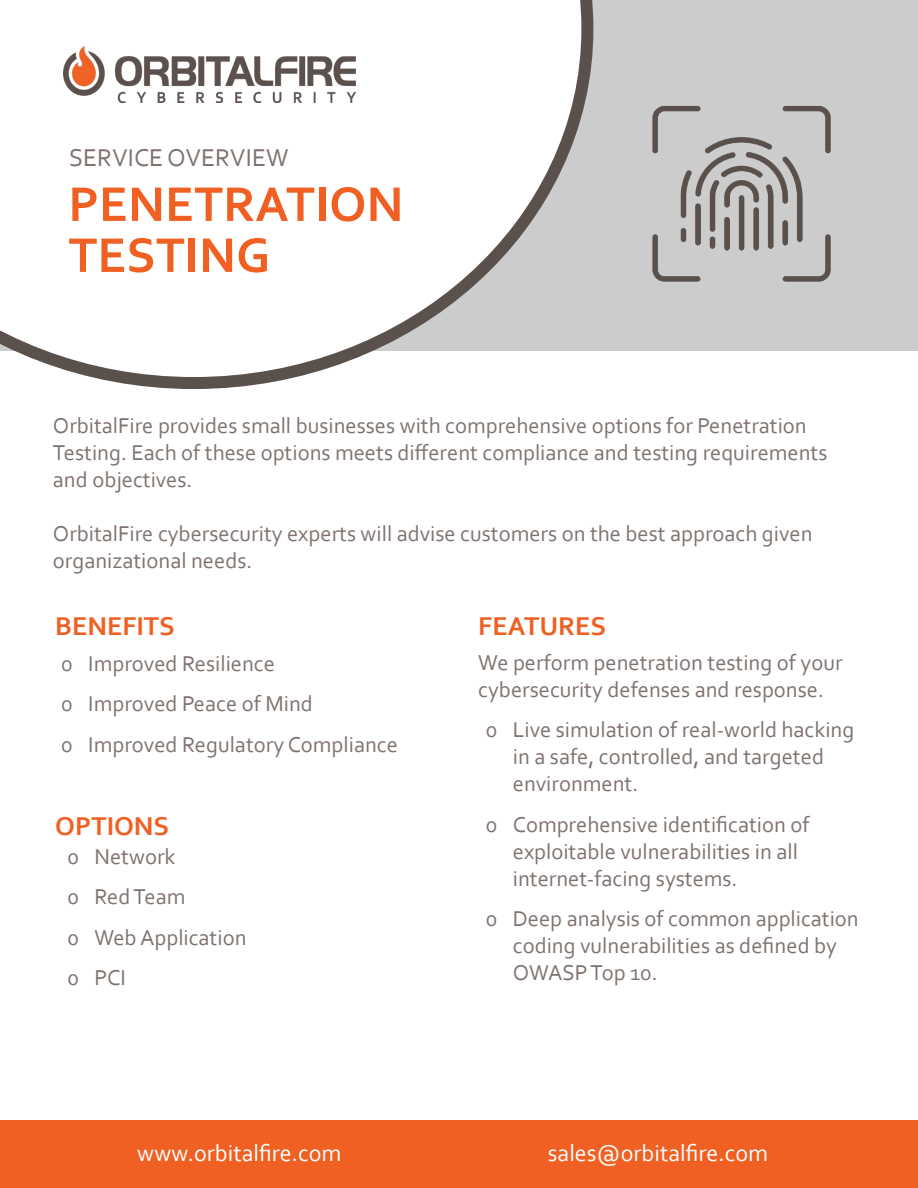
<style>
.page{position:relative;width:918px;height:1188px;background:#fff}
.page>*{position:absolute;margin:0;border:0;box-sizing:border-box;transform-origin:0 0}
.t1{font:700 51px "Corbel";color:#f06023}
.t2{font:700 27px "Corbel";color:#f06023}
.t3{font:25.5px "Corbel";color:#7f736f}
.t4{font:24px "Corbel";color:#fff}
.t5{font:22.5px/27px "Corbel";color:#7f736f}
.s1{font-weight:400;font-size:24px;color:#fff}
</style>
<div class="page">
<div style="left:0;top:0;width:918px;height:351px;background:#ccc"></div>
<svg style="left:0;top:0;width:593px;height:389px"></svg>
<img style="left:64px;top:47px;width:292px;height:55px">
<div style="left:0;top:1120px;width:918px;height:68px;background:#f06023"></div>
<img style="left:652px;top:106px;width:179px;height:176px">
<p class="t3" style="left:69px;top:142px;width:221px">SERVICE OVERVIEW</p>
<p class="t1" style="left:68px;top:172px;width:337px">PENETRATION</p>
<p class="t1" style="left:68px;top:223px;width:204px">TESTING</p>
<p class="t5" style="left:53px;top:411px;width:776px">OrbitalFire provides small businesses with comprehensive options for Penetration<br>Testing. Each of these options meets different compliance and testing requirements and objectives.</p>
<p class="t5" style="left:53px;top:519px;width:761px">OrbitalFire cybersecurity experts will advise customers on the best approach given organizational needs.</p>
<p class="t2" style="left:55px;top:610px;width:121px">BENEFITS</p>
<p class="t5" style="left:61px;top:649px;width:215px">0 Improved Resilience</p>
<p class="t5" style="left:61px;top:690px;width:253px">0 Improved Peace of Mind</p>
<p class="t5" style="left:61px;top:730px;width:338px">0 Improved Regulatory Compliance</p>
<p class="t2" style="left:55px;top:809px;width:115px">OPTIONS</p>
<p class="t5" style="left:67px;top:842px;width:110px">0 Network</p>
<p class="t5" style="left:67px;top:883px;width:120px">0 Red Team</p>
<p class="t5" style="left:67px;top:923px;width:181px">0 Web Application</p>
<p class="t5" style="left:67px;top:964px;width:60px">0 PCI</p>
<p class="t2" style="left:478px;top:610px;width:135px">FEATURES<span class="s1">i</span></p>
<p class="t5" style="left:478px;top:648px;width:366px">We perform penetration testing of your cybersecurity defenses and response.</p>
<p class="t5" style="left:513px;top:716px;width:343px;text-indent:-27px">0 Live simulation of real-world hacking in a safe, controlled, and targeted environment.</p>
<p class="t5" style="left:513px;top:810px;width:298px;text-indent:-27px">0 Comprehensive identification of exploitable vulnerabilities in all internet-facing systems.</p>
<p class="t5" style="left:513px;top:905px;width:348px;text-indent:-27px">0 Deep analysis of common application coding vulnerabilities as defined by<br>OWASP Top 10.</p>
<p class="t4" style="left:137px;top:1138px;width:206px">www.orbitalfire.com</p>
<p class="t4" style="left:548px;top:1138px;width:222px">sales@orbitalfire.com</p>
</div>
